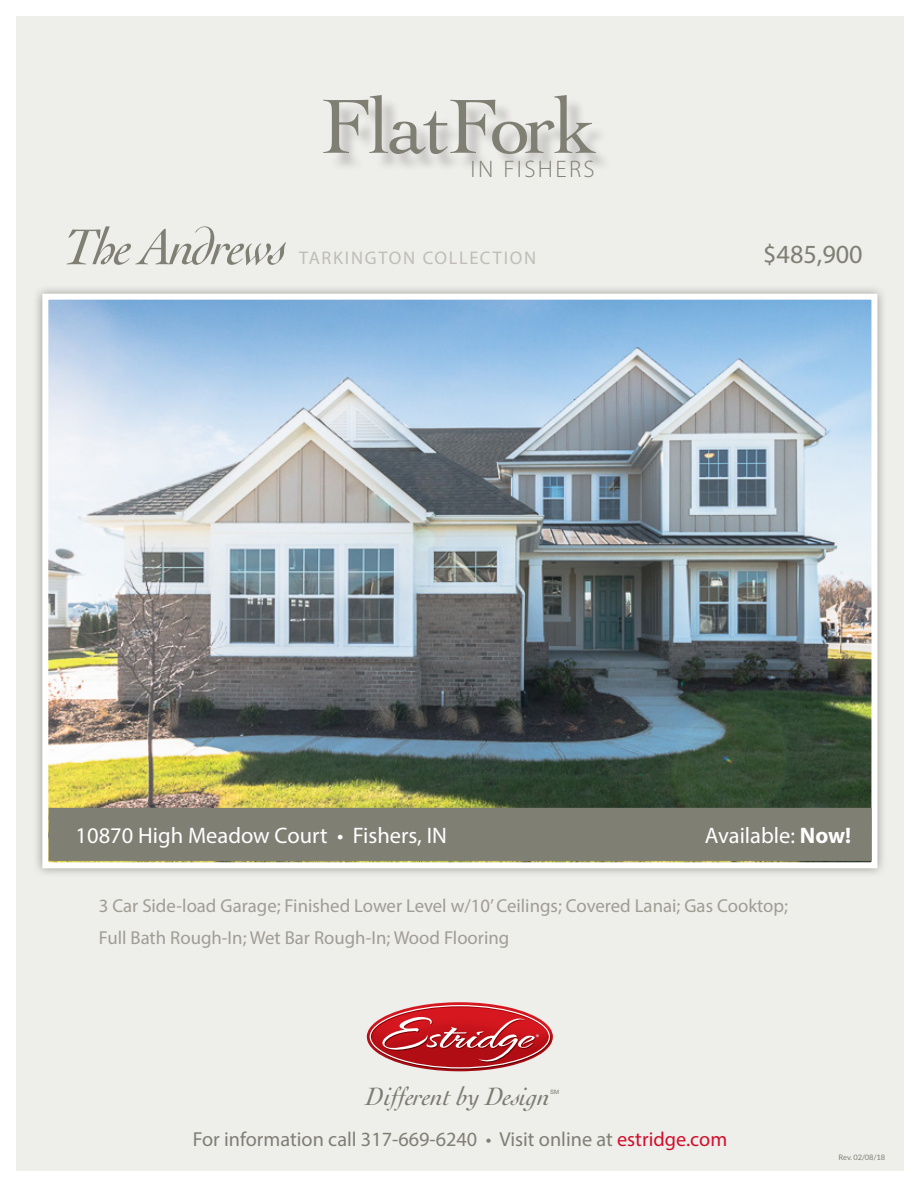
<style>
.page{position:relative;width:918px;height:1188px;background:#fff}
.page>*{position:absolute;margin:0;border:0;box-sizing:border-box;transform-origin:0 0}
.t1{font:81px "Cochin";letter-spacing:-.025em;color:#807f74}
.t2{font:italic 26.25px "Cochin";color:#7b7b70}
.t3{font:26.25px "Myriad Pro";color:#807f74}
.t4{font:300 24px "Myriad Pro";letter-spacing:.1em;color:#807f74}
.t5{font:22.5px "Myriad Pro";color:#fff}
.t6{font:20.25px "Myriad Pro";color:#807f74}
.t7{font:18.75px "Myriad Pro";color:#9f9d94}
.t8{font:18.3px "Myriad Pro";letter-spacing:.095em;color:#bfbdb7}
.t9{font:8.25px "Myriad Pro";color:#fff}
.t10{font:7.5px "Lato";color:#807f74}
.t11{font:6px "Arial";color:#7b7b70}
.s1{font-family:"Cochin";font-style:italic;font-size:53.1px;color:#807f74}
.s2{font-weight:700}
.s3{color:#d30d2b}
</style>
<div class="page">
<div style="left:16px;top:16px;width:888px;height:1155px;background:#eeeeeb"></div>
<div style="left:33px;top:284px;width:854px;height:594px;background:#807f74;opacity:.75"></div>
<img style="left:49px;top:301px;width:821px;height:507px">
<div style="left:42px;top:294px;width:835px;height:574px;border:6px solid #fff"></div>
<svg style="left:367px;top:1002px;width:186px;height:69px"></svg>
<div style="left:49px;top:808px;width:823px;height:53px;background:#807f74"></div>
<div style="left:327px;top:98px;width:286px;height:74px;background:#231f20;opacity:.24"></div>
<p class="t1" style="left:320px;top:72px;width:279px">FlatFork</p>
<p class="t4" style="left:471px;top:155px;width:126px">IN FISHERS</p>
<p class="t8" style="left:63px;top:247px;width:474px"><span class="s1">The Andrews</span> TARKINGTON COLLECTION</p>
<p class="t3" style="left:763px;top:238px;width:101px">$485,900</p>
<p class="t5" style="left:76px;top:821px;width:373px">10870 High Meadow Court • Fishers, IN</p>
<p class="t5" style="left:705px;top:821px;width:148px">Available: <span class="s2">Now!</span></p>
<p class="t7" style="left:99px;top:894px;width:691px">3 Car Side-load Garage; Finished Lower Level w/10’ Ceilings; Covered Lanai; Gas Cooktop;</p>
<p class="t7" style="left:99px;top:926px;width:412px">Full Bath Rough-In; Wet Bar Rough-In; Wood Flooring</p>
<p class="t9" style="left:536px;top:1032px;width:5px">®</p>
<p class="t2" style="left:366px;top:1082px;width:186px">Different by Design</p>
<p class="t11" style="left:550px;top:1088px;width:11px">SM</p>
<p class="t6" style="left:193px;top:1127px;width:536px">For information call 317-669-6240 • Visit online at <span class="s3">estridge.com</span></p>
<p class="t10" style="left:838px;top:1153px;width:48px">Rev. 02/08/18</p>
</div>
